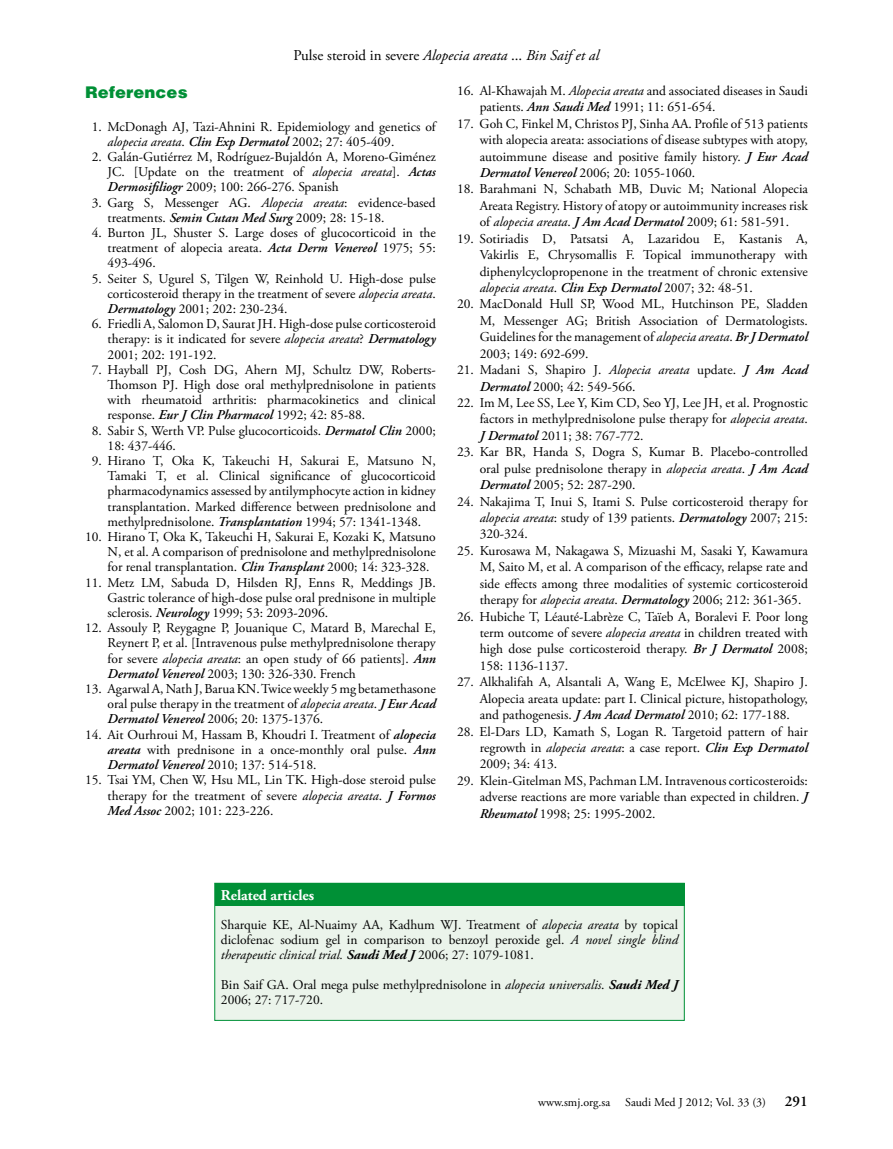
<style>
.page{position:relative;width:893px;height:1149px;background:#fff}
.page>*{position:absolute;margin:0;border:0;box-sizing:border-box;transform-origin:0 0}
.t1{font:900 16.5px "Helvetica";color:#009036}
.t2{font:italic 15px "Adobe Garamond Pro";color:#000}
.t3{font:700 15px "Adobe Garamond Pro";color:#fff}
.t4{font:600 15px "Adobe Garamond Pro";color:#000}
.t5{font:13.5px/15.1px "Adobe Garamond Pro";color:#000;text-align:justify}
.t6{font:12px "Adobe Garamond Pro";color:#000}
.s1{font-style:normal}
.s2{font-style:italic}
.s3{font-weight:600;font-style:italic}
.s4{font-weight:700;font-style:italic}
</style>
<div class="page">
<div style="left:215px;top:883px;width:469px;height:23px;background:#009036"></div>
<div style="left:215px;top:906px;width:469px;height:113px;background:#ebf4eb"></div>
<div style="left:215px;top:882px;width:469px;height:138px;border:1px solid #009036"></div>
<p class="t2" style="left:293px;top:46px;width:307px"><span class="s1">Pulse steroid in severe</span> Alopecia areata <span class="s1">...</span> Bin Saif et al</p>
<p class="t1" style="left:85px;top:82px;width:104px">References</p>
<p class="t5" style="left:108px;top:119px;width:330px;text-indent:-16px">1. McDonagh AJ, Tazi-Ahnini R. Epidemiology and genetics of <span class="s2">alopecia areata</span>. <span class="s3">Clin Exp Dermatol</span> 2002; 27: 405-409.</p>
<p class="t5" style="left:108px;top:149px;width:330px;text-indent:-16px">2. Galán-Gutiérrez M, Rodríguez-Bujaldón A, Moreno-Giménez JC. [Update on the treatment of <span class="s2">alopecia areata</span>]. <span class="s3">Actas Dermosifiliogr</span> 2009; 100: 266-276. Spanish</p>
<p class="t5" style="left:108px;top:195px;width:330px;text-indent:-16px">3. Garg S, Messenger AG. <span class="s2">Alopecia areata</span>: evidence-based treatments. <span class="s3">Semin Cutan Med Surg</span> 2009; 28: 15-18.</p>
<p class="t5" style="left:108px;top:225px;width:330px;text-indent:-16px">4. Burton JL, Shuster S. Large doses of glucocorticoid in the treatment of alopecia areata. <span class="s3">Acta Derm Venereol</span> 1975; 55:<br>493-496.</p>
<p class="t5" style="left:108px;top:271px;width:330px;text-indent:-16px">5. Seiter S, Ugurel S, Tilgen W, Reinhold U. High-dose pulse corticosteroid therapy in the treatment of severe <span class="s2">alopecia areata</span>.<br><span class="s3">Dermatology</span> 2001; 202: 230-234.</p>
<p class="t5" style="left:108px;top:317px;width:330px;text-indent:-16px">6. Friedli A, Salomon D, Saurat JH. High-dose pulse corticosteroid therapy: is it indicated for severe <span class="s2">alopecia areata</span>? <span class="s3">Dermatology </span>2001; 202: 191-192.</p>
<p class="t5" style="left:108px;top:362px;width:330px;text-indent:-16px">7. Hayball PJ, Cosh DG, Ahern MJ, Schultz DW, Roberts-Thomson PJ. High dose oral methylprednisolone in patients with rheumatoid arthritis: pharmacokinetics and clinical response. <span class="s3">Eur J Clin Pharmacol</span> 1992; 42: 85-88.</p>
<p class="t5" style="left:108px;top:423px;width:330px;text-indent:-16px">8. Sabir S, Werth VP. Pulse glucocorticoids. <span class="s3">Dermatol Clin</span> 2000;<br>18: 437-446.</p>
<p class="t5" style="left:108px;top:453px;width:330px;text-indent:-16px">9. Hirano T, Oka K, Takeuchi H, Sakurai E, Matsuno N, Tamaki T, et al. Clinical significance of glucocorticoid pharmacodynamics assessed by antilymphocyte action in kidney transplantation. Marked difference between prednisolone and methylprednisolone. <span class="s3">Transplantation</span> 1994; 57: 1341-1348.</p>
<p class="t5" style="left:108px;top:529px;width:330px;text-indent:-23px">10. Hirano T, Oka K, Takeuchi H, Sakurai E, Kozaki K, Matsuno N, et al. A comparison of prednisolone and methylprednisolone for renal transplantation. <span class="s3">Clin Transplant</span> 2000; 14: 323-328.</p>
<p class="t5" style="left:108px;top:575px;width:330px;text-indent:-23px">11. Metz LM, Sabuda D, Hilsden RJ, Enns R, Meddings JB.<br>Gastric tolerance of high-dose pulse oral prednisone in multiple sclerosis. <span class="s3">Neurology</span> 1999; 53: 2093-2096.</p>
<p class="t5" style="left:108px;top:620px;width:330px;text-indent:-23px">12. Assouly P, Reygagne P, Jouanique C, Matard B, Marechal E, Reynert P, et al. [Intravenous pulse methylprednisolone therapy for severe <span class="s2">alopecia areata</span>: an open study of 66 patients]. <span class="s3">Ann Dermatol Venereol</span> 2003; 130: 326-330. French</p>
<p class="t5" style="left:108px;top:681px;width:330px;text-indent:-23px">13. Agarwal A, Nath J, Barua KN. Twice weekly 5 mg betamethasone oral pulse therapy in the treatment of <span class="s2">alopecia areata</span>. <span class="s3">J Eur Acad Dermatol Venereol</span> 2006; 20: 1375-1376.</p>
<p class="t5" style="left:108px;top:727px;width:330px;text-indent:-23px">14. Ait Ourhroui M, Hassam B, Khoudri I. Treatment of <span class="s3">alopecia areata</span> with prednisone in a once-monthly oral pulse. <span class="s3">Ann Dermatol Venereol</span> 2010; 137: 514-518.</p>
<p class="t5" style="left:108px;top:772px;width:330px;text-indent:-23px">15. Tsai YM, Chen W, Hsu ML, Lin TK. High-dose steroid pulse therapy for the treatment of severe <span class="s2">alopecia areata</span>. <span class="s3">J Formos Med Assoc</span> 2002; 101: 223-226.</p>
<p class="t5" style="left:480px;top:83px;width:330px;line-height:16.4px;text-indent:-23px">16. Al-Khawajah M. <span class="s2">Alopecia areata</span> and associated diseases in Saudi patients. <span class="s3">Ann Saudi Med</span> 1991; 11: 651-654.</p>
<p class="t5" style="left:480px;top:116px;width:330px;line-height:16.4px;text-indent:-23px">17. Goh C, Finkel M, Christos PJ, Sinha AA. Profile of 513 patients with alopecia areata: associations of disease subtypes with atopy, autoimmune disease and positive family history. <span class="s3">J Eur Acad Dermatol Venereol</span> 2006; 20: 1055-1060.</p>
<p class="t5" style="left:480px;top:181px;width:330px;line-height:16.4px;text-indent:-23px">18. Barahmani N, Schabath MB, Duvic M; National Alopecia Areata Registry. History of atopy or autoimmunity increases risk of <span class="s2">alopecia areata</span>. <span class="s3">J Am Acad Dermatol</span> 2009; 61: 581-591.</p>
<p class="t5" style="left:480px;top:231px;width:330px;line-height:16.4px;text-indent:-23px">19. Sotiriadis D, Patsatsi A, Lazaridou E, Kastanis A, Vakirlis E, Chrysomallis F. Topical immunotherapy with diphenylcyclopropenone in the treatment of chronic extensive <span class="s2">alopecia areata</span>. <span class="s3">Clin Exp Dermatol</span> 2007; 32: 48-51.</p>
<p class="t5" style="left:480px;top:296px;width:330px;line-height:16.4px;text-indent:-23px">20. MacDonald Hull SP, Wood ML, Hutchinson PE, Sladden M, Messenger AG; British Association of Dermatologists.<br>Guidelines for the management of <span class="s2">alopecia areata</span>. <span class="s3">Br J Dermatol </span>2003; 149: 692-699.</p>
<p class="t5" style="left:480px;top:362px;width:330px;line-height:16.4px;text-indent:-23px">21. Madani S, Shapiro J. <span class="s2">Alopecia areata</span> update. <span class="s3">J Am Acad<br>Dermatol</span> 2000; 42: 549-566.</p>
<p class="t5" style="left:480px;top:395px;width:330px;line-height:16.4px;text-indent:-23px">22. Im M, Lee SS, Lee Y, Kim CD, Seo YJ, Lee JH, et al. Prognostic factors in methylprednisolone pulse therapy for <span class="s2">alopecia areata</span>.<br><span class="s3">J Dermatol</span> 2011; 38: 767-772.</p>
<p class="t5" style="left:480px;top:444px;width:330px;line-height:16.4px;text-indent:-23px">23. Kar BR, Handa S, Dogra S, Kumar B. Placebo-controlled oral pulse prednisolone therapy in <span class="s2">alopecia areata</span>. <span class="s3">J Am Acad Dermatol</span> 2005; 52: 287-290.</p>
<p class="t5" style="left:480px;top:493px;width:330px;line-height:16.4px;text-indent:-23px">24. Nakajima T, Inui S, Itami S. Pulse corticosteroid therapy for <span class="s2">alopecia areata</span>: study of 139 patients. <span class="s3">Dermatology</span> 2007; 215:<br>320-324.</p>
<p class="t5" style="left:480px;top:542px;width:330px;line-height:16.4px;text-indent:-23px">25. Kurosawa M, Nakagawa S, Mizuashi M, Sasaki Y, Kawamura M, Saito M, et al. A comparison of the efficacy, relapse rate and side effects among three modalities of systemic corticosteroid therapy for <span class="s2">alopecia areata</span>. <span class="s3">Dermatology</span> 2006; 212: 361-365.</p>
<p class="t5" style="left:480px;top:608px;width:330px;line-height:16.4px;text-indent:-23px">26. Hubiche T, Léauté-Labrèze C, Taïeb A, Boralevi F. Poor long term outcome of severe <span class="s2">alopecia areata</span> in children treated with high dose pulse corticosteroid therapy. <span class="s3">Br J Dermatol</span> 2008; 158: 1136-1137.</p>
<p class="t5" style="left:480px;top:674px;width:330px;line-height:16.4px;text-indent:-23px">27. Alkhalifah A, Alsantali A, Wang E, McElwee KJ, Shapiro J.<br>Alopecia areata update: part I. Clinical picture, histopathology, and pathogenesis. <span class="s3">J Am Acad Dermatol</span> 2010; 62: 177-188.</p>
<p class="t5" style="left:480px;top:723px;width:330px;line-height:16.4px;text-indent:-23px">28. El-Dars LD, Kamath S, Logan R. Targetoid pattern of hair regrowth in <span class="s2">alopecia areata</span>: a case report. <span class="s3">Clin Exp Dermatol </span>2009; 34: 413.</p>
<p class="t5" style="left:480px;top:772px;width:330px;line-height:16.4px;text-indent:-23px">29. Klein-Gitelman MS, Pachman LM. Intravenous corticosteroids: adverse reactions are more variable than expected in children. <span class="s3">J Rheumatol</span> 1998; 25: 1995-2002.</p>
<p class="t3" style="left:221px;top:886px;width:95px">Related articles</p>
<p class="t5" style="left:221px;top:917px;width:459px">Sharquie KE, Al-Nuaimy AA, Kadhum WJ. Treatment of <span class="s2">alopecia areata</span> by topical diclofenac sodium gel in comparison to benzoyl peroxide gel. <span class="s2">A novel single blind therapeutic clinical trial.</span> <span class="s4">Saudi Med J</span> 2006; 27: 1079-1081.</p>
<p class="t5" style="left:221px;top:977px;width:459px">Bin Saif GA. Oral mega pulse methylprednisolone in <span class="s2">alopecia universalis</span>. <span class="s4">Saudi Med J<br></span>2006; 27: 717-720.</p>
<p class="t6" style="left:538px;top:1094px;width:229px">www.smj.org.sa Saudi Med J 2012; Vol. 33 (3)</p>
<p class="t4" style="left:785px;top:1092px;width:24px">291</p>
</div>
